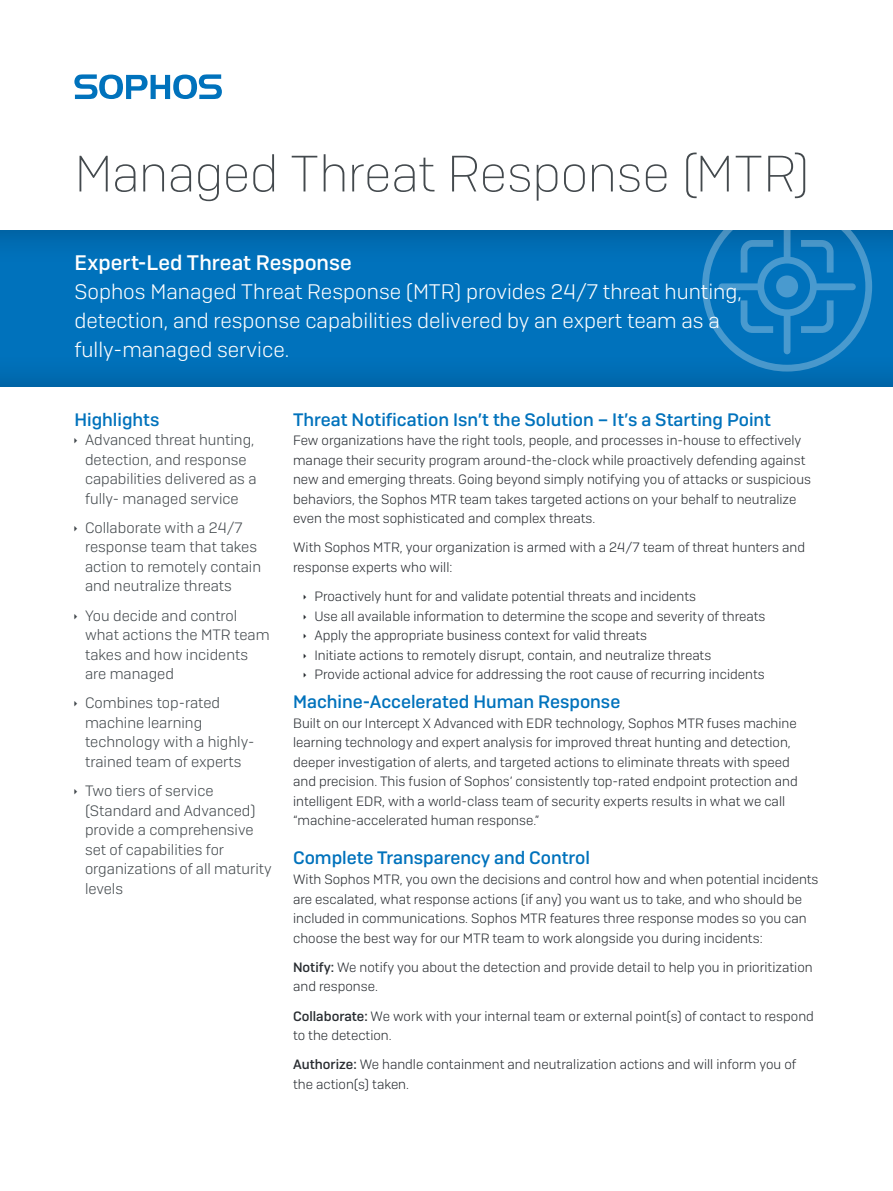
<style>
.page{position:relative;width:893px;height:1191px;background:#fff}
.page>*{position:absolute;margin:0;border:0;box-sizing:border-box;transform-origin:0 0}
.t1{font:200 51px "Sophos Sans";letter-spacing:-.01em;color:#43494d}
.Intro_copy{font:300 21px/29.2px "Sophos Sans";color:#fff}
.Intro_subheading{font:500 21px "Sophos Sans";color:#fff}
.Subheading_1{font:500 18px "Sophos Sans";color:#0072bc}
.t2{font:300 15px/19.5px "Sophos Sans";color:#43494d}
.Body_Copy{font:300 13.5px/19.5px "Sophos Sans";color:#282c31}
.s1{font-weight:500}
</style>
<div class="page">
<div style="left:0;top:229px;width:893px;height:159px;background:#231f20;opacity:.3"></div>
<svg style="left:702px;top:229px;width:170px;height:142px;background:#157cbf"></svg>
<svg style="left:74px;top:74px;width:148px;height:25px"></svg>
<p class="t1" style="left:74px;top:143px;width:737px">Managed Threat Response (MTR)</p>
<p class="Intro_subheading" style="left:74px;top:249px;width:279px">Expert-Led Threat Response</p>
<p class="Intro_copy" style="left:74px;top:276px;width:669px">Sophos Managed Threat Response (MTR) provides 24/7 threat hunting, detection, and response capabilities delivered by an expert team as a fully-managed service.</p>
<p class="Subheading_1" style="left:74px;top:408px;width:87px">Highlights</p>
<p class="t2" style="left:85px;top:430px;width:173px">Advanced threat hunting, detection, and response capabilities delivered as a fully- managed service</p>
<p class="t2" style="left:85px;top:517px;width:178px">Collaborate with a 24/7 response team that takes action to remotely contain and neutralize threats</p>
<p class="t2" style="left:85px;top:605px;width:186px">You decide and control what actions the MTR team takes and how incidents are managed</p>
<p class="t2" style="left:85px;top:693px;width:171px">Combines top-rated machine learning technology with a highly&shy;trained team of experts</p>
<p class="t2" style="left:85px;top:781px;width:188px">Two tiers of service (Standard and Advanced) provide a comprehensive set of capabilities for organizations of all maturity levels</p>
<p class="Subheading_1" style="left:293px;top:408px;width:480px">Threat Notification Isn’t the Solution – It’s a Starting Point</p>
<p class="Body_Copy" style="left:293px;top:430px;width:519px">Few organizations have the right tools, people, and processes in-house to effectively manage their security program around-the-clock while proactively defending against new and emerging threats. Going beyond simply notifying you of attacks or suspicious behaviors, the Sophos MTR team takes targeted actions on your behalf to neutralize even the most sophisticated and complex threats.</p>
<p class="Body_Copy" style="left:293px;top:537px;width:513px">With Sophos MTR, your organization is armed with a 24/7 team of threat hunters and response experts who will:</p>
<p class="Body_Copy" style="left:314px;top:586px;width:383px">Proactively hunt for and validate potential threats and incidents</p>
<p class="Body_Copy" style="left:314px;top:606px;width:453px">Use all available information to determine the scope and severity of threats</p>
<p class="Body_Copy" style="left:314px;top:625px;width:334px">Apply the appropriate business context for valid threats</p>
<p class="Body_Copy" style="left:314px;top:645px;width:398px">Initiate actions to remotely disrupt, contain, and neutralize threats</p>
<p class="Body_Copy" style="left:314px;top:664px;width:452px">Provide actional advice for addressing the root cause of recurring incidents</p>
<p class="Subheading_1" style="left:293px;top:691px;width:329px">Machine-Accelerated Human Response</p>
<p class="Body_Copy" style="left:293px;top:713px;width:506px">Built on our Intercept X Advanced with EDR technology, Sophos MTR fuses machine learning technology and expert analysis for improved threat hunting and detection, deeper investigation of alerts, and targeted actions to eliminate threats with speed and precision. This fusion of Sophos’ consistently top-rated endpoint protection and intelligent EDR, with a world-class team of security experts results in what we call “machine-accelerated human response.”</p>
<p class="Subheading_1" style="left:293px;top:847px;width:298px">Complete Transparency and Control</p>
<p class="Body_Copy" style="left:293px;top:869px;width:527px">With Sophos MTR, you own the decisions and control how and when potential incidents are escalated, what response actions (if any) you want us to take, and who should be included in communications. Sophos MTR features three response modes so you can choose the best way for our MTR team to work alongside you during incidents:</p>
<p class="Body_Copy" style="left:293px;top:957px;width:521px"><span class="s1">Notify:</span> We notify you about the detection and provide detail to help you in prioritization and response.</p>
<p class="Body_Copy" style="left:293px;top:1005px;width:522px"><span class="s1">Collaborate:</span> We work with your internal team or external point(s) of contact to respond to the detection.</p>
<p class="Body_Copy" style="left:293px;top:1054px;width:505px"><span class="s1">Authorize:</span> We handle containment and neutralization actions and will inform you of the action(s) taken.</p>
</div>
